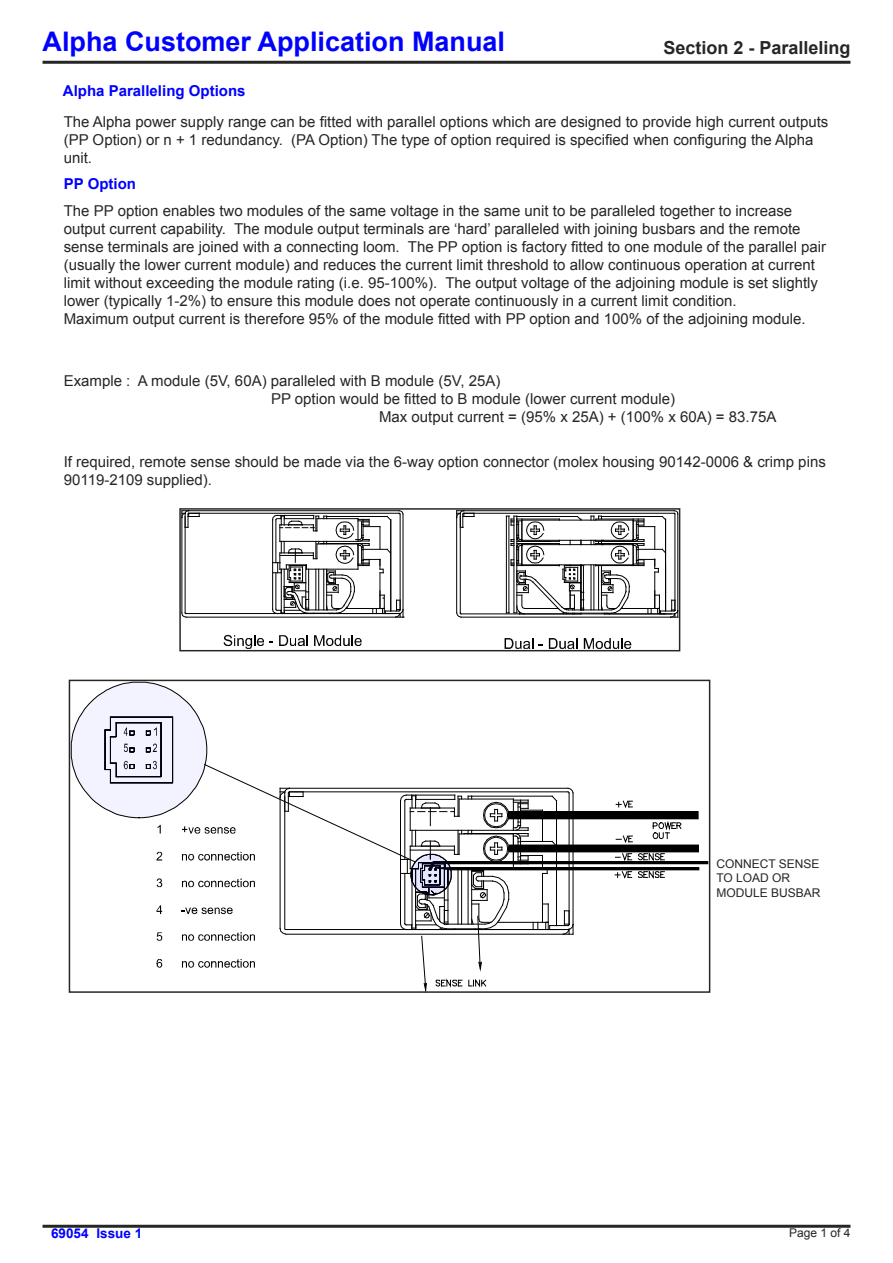
<style>
.page{position:relative;width:893px;height:1263px;background:#fff}
.page>*{position:absolute;margin:0;border:0;box-sizing:border-box;transform-origin:0 0}
.Document_Title{font:700 27px "Arial";color:#00f}
.Document_Title-2{font:700 18px "Arial";color:#272525}
.Body_text{font:15px/18px "Arial";color:#272525}
.Subhead_2__blue{font:700 15px "Arial";color:#00f}
.Body_text-2{font:700 15px "Arial";color:#00f}
.Subhead_2__blue-2{font:700 13.5px "Arial";color:#00f}
.Subhead_2__blue-3{font:12px/14.4px "Arial";color:#272525}
.Page_number{font:12px "Arial";color:#272525}
</style>
<div class="page">
<hr style="left:43px;top:61px;width:807px;height:3px;background:#272525">
<hr style="left:43px;top:1225px;width:807px;height:3px;background:#272525">
<hr style="left:186px;top:613px;width:210px;height:1px;background:#000">
<hr style="left:186px;top:617px;width:210px;height:1px;background:#000">
<hr style="left:185px;top:516px;width:1px;height:97px;background:#000">
<hr style="left:182px;top:518px;width:1px;height:95px;background:#000">
<svg style="left:182px;top:612px;width:5px;height:6px"></svg>
<hr style="left:189px;top:513px;width:210px;height:1px;background:#000">
<svg style="left:182px;top:511px;width:18px;height:17px"></svg>
<svg style="left:272px;top:511px;width:132px;height:107px"></svg>
<hr style="left:522px;top:520px;width:111px;height:1px;background:#000">
<hr style="left:522px;top:540px;width:111px;height:1px;background:#000">
<hr style="left:522px;top:544px;width:111px;height:1px;background:#000">
<hr style="left:522px;top:565px;width:111px;height:1px;background:#000">
<hr style="left:568px;top:610px;width:43px;height:1px;background:#000">
<hr style="left:568px;top:613px;width:43px;height:1px;background:#000">
<hr style="left:464px;top:513px;width:210px;height:1px;background:#000">
<hr style="left:461px;top:614px;width:211px;height:1px;background:#000">
<hr style="left:461px;top:617px;width:210px;height:1px;background:#000">
<hr style="left:460px;top:516px;width:1px;height:97px;background:#000">
<hr style="left:456px;top:518px;width:1px;height:95px;background:#000">
<svg style="left:456px;top:612px;width:6px;height:6px"></svg>
<svg style="left:456px;top:511px;width:19px;height:17px"></svg>
<svg style="left:506px;top:516px;width:78px;height:99px"></svg>
<svg style="left:591px;top:511px;width:86px;height:107px"></svg>
<svg style="left:224px;top:635px;width:49px;height:13px"></svg>
<svg style="left:279px;top:635px;width:29px;height:11px"></svg>
<svg style="left:314px;top:635px;width:48px;height:11px"></svg>
<svg style="left:505px;top:638px;width:28px;height:10px"></svg>
<svg style="left:549px;top:638px;width:28px;height:10px"></svg>
<svg style="left:584px;top:638px;width:47px;height:10px"></svg>
<div style="left:179px;top:508px;width:501px;height:143px;border:2px solid #272525"></div>
<div style="left:433px;top:861px;width:275px;height:3px;border:1px solid #000"></div>
<div style="left:435px;top:868px;width:264px;height:2px;border:1px solid #000"></div>
<svg style="left:615px;top:853px;width:17px;height:7px"></svg>
<svg style="left:638px;top:853px;width:27px;height:7px"></svg>
<svg style="left:615px;top:871px;width:17px;height:7px"></svg>
<svg style="left:638px;top:871px;width:27px;height:7px"></svg>
<svg style="left:616px;top:835px;width:17px;height:7px"></svg>
<div style="left:509px;top:812px;width:189px;height:7px;background:#000"></div>
<div style="left:509px;top:845px;width:189px;height:7px;background:#000"></div>
<svg style="left:652px;top:822px;width:30px;height:17px"></svg>
<svg style="left:616px;top:800px;width:17px;height:8px"></svg>
<svg style="left:72px;top:683px;width:502px;height:307px"></svg>
<div style="left:69px;top:680px;width:641px;height:313px;border:2px solid #272525"></div>
<p class="Document_Title" style="left:43px;top:23px;width:464px">Alpha Customer Application Manual</p>
<p class="Document_Title-2" style="left:663px;top:35px;width:189px">Section 2 - Paralleling</p>
<p class="Subhead_2__blue" style="left:63px;top:81px;width:184px">Alpha Paralleling Options</p>
<p class="Body_text" style="left:64px;top:113px;width:766px">The Alpha power supply range can be fitted with parallel options which are designed to provide high current outputs (PP Option) or n + 1 redundancy. (PA Option) The type of option required is specified when configuring the Alpha unit.</p>
<p class="Body_text-2" style="left:64px;top:174px;width:74px">PP Option</p>
<p class="Body_text" style="left:64px;top:202px;width:764px">The PP option enables two modules of the same voltage in the same unit to be paralleled together to increase output current capability. The module output terminals are ‘hard’ paralleled with joining busbars and the remote sense terminals are joined with a connecting loom. The PP option is factory fitted to one module of the parallel pair (usually the lower current module) and reduces the current limit threshold to allow continuous operation at current limit without exceeding the module rating (i.e. 95-100%). The output voltage of the adjoining module is set slightly lower (typically 1-2%) to ensure this module does not operate continuously in a current limit condition.<br>Maximum output current is therefore 95% of the module fitted with PP option and 100% of the adjoining module.</p>
<p class="Body_text" style="left:64px;top:372px;width:438px">Example : A module (5V, 60A) paralleled with B module (5V, 25A)</p>
<p class="Body_text" style="left:271px;top:390px;width:406px">PP option would be fitted to B module (lower current module)</p>
<p class="Body_text" style="left:379px;top:408px;width:399px">Max output current = (95% x 25A) + (100% x 60A) = 83.75A</p>
<p class="Body_text" style="left:64px;top:453px;width:764px">If required, remote sense should be made via the 6-way option connector (molex housing 90142-0006 &amp; crimp pins<br>90119-2109 supplied).</p>
<p class="Subhead_2__blue-2" style="left:51px;top:1225px;width:93px">69054 Issue 1</p>
<p class="Subhead_2__blue-3" style="left:716px;top:856px;width:106px">CONNECT SENSE<br>TO LOAD OR<br>MODULE BUSBAR</p>
<p class="Page_number" style="left:789px;top:1225px;width:63px">Page 1 of 4</p>
</div>
